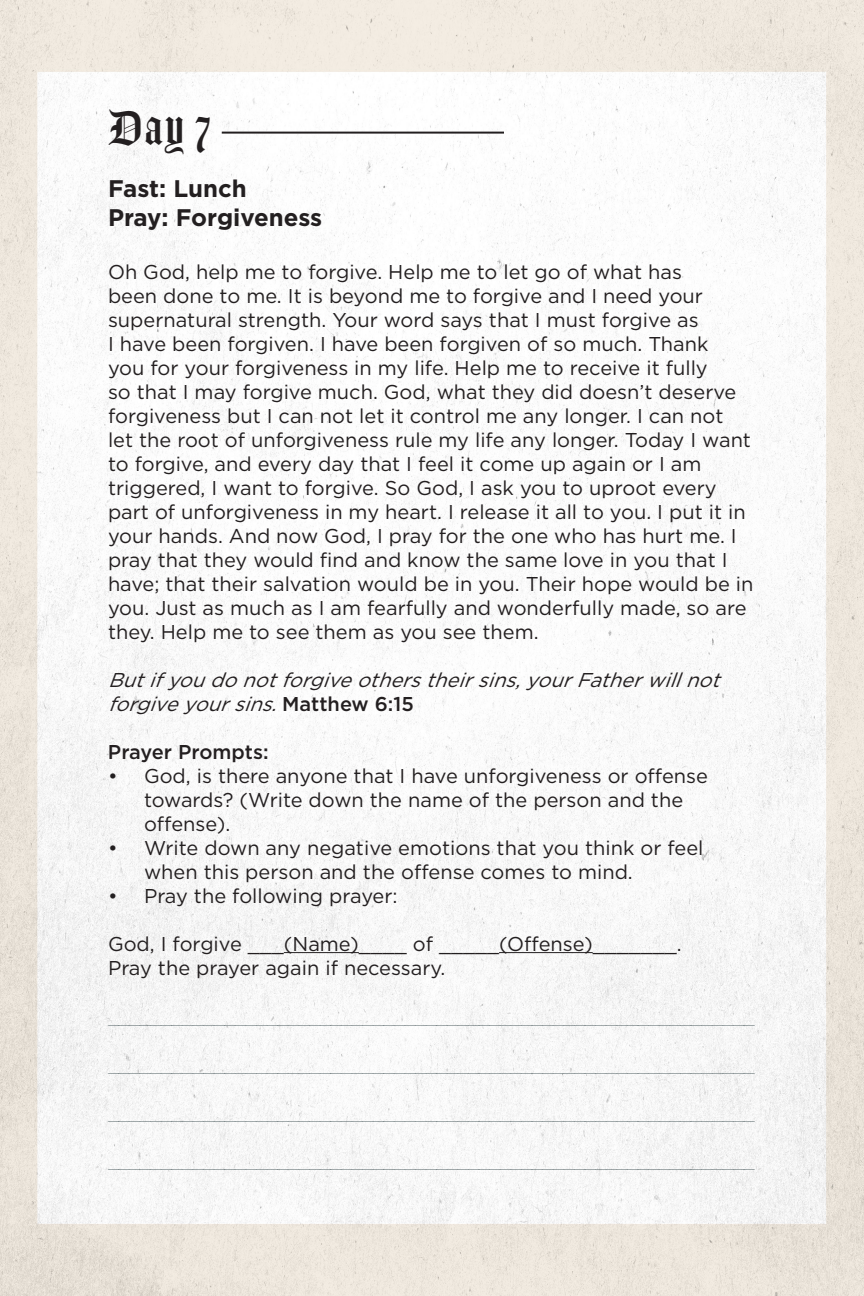
<style>
.page{position:relative;width:864px;height:1296px;background:#fff}
.page>*{position:absolute;margin:0;border:0;box-sizing:border-box;transform-origin:0 0}
.t1{font:48px "Amador";color:#231f20}
.t2{font:700 24px "Gotham";color:#231f20}
.t3{font:20px/24px "Gotham";color:#231f20}
.t4{font:100 20px "Gotham";color:#334548}
.t5{font:italic 20px/24px "Gotham";color:#231f20}
.t6{font:500 20px "Gotham";color:#231f20}
.s1{font-weight:500;font-style:normal}
</style>
<div class="page">
<img style="left:0;top:0;width:864px;height:1296px">
<hr style="left:284px;top:952px;width:75px;height:1px;background:#231f20">
<hr style="left:499px;top:952px;width:94px;height:1px;background:#231f20">
<hr style="left:222px;top:132px;width:282px;height:2px;background:#231f20">
<p class="t1" style="left:108px;top:100px;width:104px">Day 7</p>
<p class="t2" style="left:108px;top:175px;width:140px">Fast: Lunch</p>
<p class="t2" style="left:108px;top:203px;width:216px">Pray: Forgiveness</p>
<p class="t3" style="left:108px;top:259px;width:647px">Oh God, help me to forgive. Help me to let go of what has<br>been done to me. It is beyond me to forgive and I need your supernatural strength. Your word says that I must forgive as<br>I have been forgiven. I have been forgiven of so much. Thank<br>you for your forgiveness in my life. Help me to receive it fully<br>so that I may forgive much. God, what they did doesn’t deserve forgiveness but I can not let it control me any longer. I can not let the root of unforgiveness rule my life any longer. Today I want to forgive, and every day that I feel it come up again or I am triggered, I want to forgive. So God, I ask you to uproot every part of unforgiveness in my heart. I release it all to you. I put it in your hands. And now God, I pray for the one who has hurt me. I pray that they would find and know the same love in you that I have; that their salvation would be in you. Their hope would be in you. Just as much as I am fearfully and wonderfully made, so are they. Help me to see them as you see them.</p>
<p class="t5" style="left:108px;top:667px;width:622px">Butifyoudonotforgiveotherstheirsins,yourFatherwillnot forgiveyoursins. <span class="s1">M a t t h e w 6 : 1 5</span></p>
<p class="t6" style="left:108px;top:738px;width:162px">Prayer Prompts:</p>
<p class="t3" style="left:144px;top:763px;width:566px;text-indent:-36px">• God, is there anyone that I have unforgiveness or offense towards? (Write down the name of the person and the offense).</p>
<p class="t3" style="left:144px;top:835px;width:561px;text-indent:-36px">• Write down any negative emotions that you think or feel when this person and the offense comes to mind.</p>
<p class="t3" style="left:108px;top:883px;width:291px">• Pray the following prayer:</p>
<p class="t3" style="left:108px;top:932px;width:575px">God, I forgive ___(Name)____ of _____(Offense)_______.<br>Pray the prayer again if necessary.</p>
<p class="t4" style="left:108px;top:1004px;width:648px">_____________________________________________________________</p>
<p class="t4" style="left:108px;top:1052px;width:648px">_____________________________________________________________</p>
<p class="t4" style="left:108px;top:1100px;width:648px">_____________________________________________________________</p>
<p class="t4" style="left:108px;top:1148px;width:648px">_____________________________________________________________</p>
</div>
